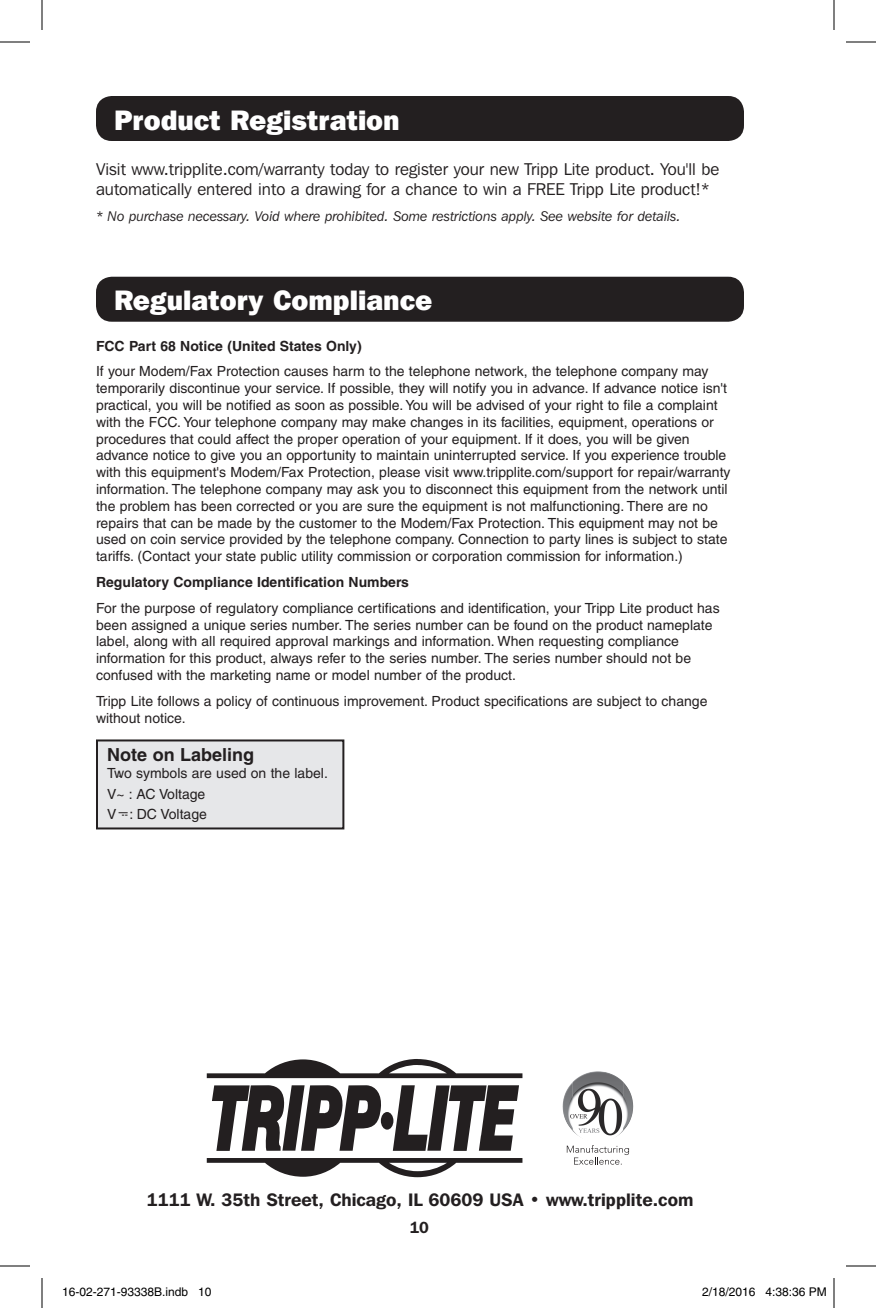
<style>
.page{position:relative;width:876px;height:1308px;background:#fff}
.page>*{position:absolute;margin:0;border:0;box-sizing:border-box;transform-origin:0 0}
.Chapters{font:800 28px "Franklin Gothic IT Cby BT";color:#fff}
.t1{font:600 18px "Franklin Gothic IT Cby BT";color:#231f20}
.t2{font:700 18px "Helvetica";color:#231f20}
.Operation_body_tet{font:17px/20.4px "Franklin Gothic IT Cby BT";color:#231f20}
.t3{font:600 16px "Franklin Gothic IT Cby BT";color:#231f20}
.FCC_notice_text{font:14px/16.8px "Helvetica";color:#231f20}
.Operation_body_tet-2{font:italic 14px "Franklin Gothic IT Cby BT";color:#231f20}
.FCC_notice_text-2{font:700 14px "Helvetica";color:#231f20}
.t4{font:12px "Helvetica";color:#000}
</style>
<div class="page">
<div style="left:97px;top:740px;width:246px;height:88px;background:#e6e7e9"></div>
<div style="left:96px;top:739px;width:248px;height:90px;border:2px solid #231f20"></div>
<svg style="left:119px;top:812px;width:9px;height:4px"></svg>
<div style="left:96px;top:277px;width:648px;height:45px;background:#231f20;border-radius:16px"></div>
<div style="left:381px;top:1112px;width:12px;height:18px;background:#231f20;border-radius:50%"></div>
<svg style="left:212px;top:1085px;width:170px;height:66px"></svg>
<svg style="left:393px;top:1085px;width:126px;height:66px"></svg>
<svg style="left:207px;top:1059px;width:315px;height:19px"></svg>
<svg style="left:207px;top:1158px;width:315px;height:19px"></svg>
<img style="left:573px;top:1071px;width:23px;height:66px">
<img style="left:563px;top:1083px;width:9px;height:43px">
<img style="left:623px;top:1086px;width:10px;height:45px">
<svg style="left:567px;top:1145px;width:62px;height:20px"></svg>
<svg style="left:570px;top:1114px;width:18px;height:5px"></svg>
<div style="left:96px;top:96px;width:648px;height:45px;background:#231f20;border-radius:16px"></div>
<hr style="left:0;top:42px;width:30px;height:1px;background:#000">
<hr style="left:846px;top:42px;width:30px;height:1px;background:#000">
<hr style="left:0;top:1266px;width:30px;height:1px;background:#000">
<hr style="left:846px;top:1266px;width:30px;height:1px;background:#000">
<hr style="left:42px;top:0;width:1px;height:30px;background:#000">
<hr style="left:42px;top:1278px;width:1px;height:30px;background:#000">
<hr style="left:834px;top:0;width:1px;height:30px;background:#000">
<hr style="left:834px;top:1278px;width:1px;height:30px;background:#000">
<div style="left:205px;top:1287px;width:6px;height:10px;border:1px solid #fff;border-radius:50%"></div>
<p class="Chapters" style="left:114px;top:102px;width:287px">Product Registration</p>
<p class="Operation_body_tet" style="left:96px;top:159px;width:625px">Visit www.tripplite.com/warranty today to register your new Tripp Lite product. You'll be automatically entered into a drawing for a chance to win a FREE Tripp Lite product!*</p>
<p class="Operation_body_tet-2" style="left:96px;top:208px;width:586px">* No purchase necessary. Void where prohibited. Some restrictions apply. See website for details.</p>
<p class="Chapters" style="left:114px;top:283px;width:320px">Regulatory Compliance</p>
<p class="FCC_notice_text-2" style="left:96px;top:337px;width:267px">FCC Part 68 Notice (United States Only)</p>
<p class="FCC_notice_text" style="left:96px;top:363px;width:636px">If your Modem/Fax Protection causes harm to the telephone network, the telephone company may temporarily discontinue your service. If possible, they will notify you in advance. If advance notice isn't practical, you will be notified as soon as possible. You will be advised of your right to file a complaint with the FCC. Your telephone company may make changes in its facilities, equipment, operations or procedures that could affect the proper operation of your equipment. If it does, you will be given advance notice to give you an opportunity to maintain uninterrupted service. If you experience trouble with this equipment's Modem/Fax Protection, please visit www.tripplite.com/support for repair/warranty information. The telephone company may ask you to disconnect this equipment from the network until the problem has been corrected or you are sure the equipment is not malfunctioning. There are no repairs that can be made by the customer to the Modem/Fax Protection. This equipment may not be used on coin service provided by the telephone company. Connection to party lines is subject to state tariffs. (Contact your state public utility commission or corporation commission for information.)</p>
<p class="FCC_notice_text-2" style="left:96px;top:573px;width:315px">Regulatory Compliance Identification Numbers</p>
<p class="FCC_notice_text" style="left:96px;top:599px;width:625px">For the purpose of regulatory compliance certifications and identification, your Tripp Lite product has been assigned a unique series number. The series number can be found on the product nameplate label, along with all required approval markings and information. When requesting compliance information for this product, always refer to the series number. The series number should not be confused with the marketing name or model number of the product.</p>
<p class="FCC_notice_text" style="left:96px;top:692px;width:613px">Tripp Lite follows a policy of continuous improvement. Product specifications are subject to change without notice.</p>
<p class="t2" style="left:107px;top:744px;width:149px">Note on Labeling</p>
<p class="FCC_notice_text" style="left:107px;top:765px;width:222px">Two symbols are used on the label.</p>
<p class="FCC_notice_text" style="left:107px;top:785px;width:100px">V~ : AC Voltage</p>
<p class="FCC_notice_text" style="left:107px;top:806px;width:101px">V : DC Voltage</p>
<p class="t1" style="left:147px;top:1189px;width:548px">1111 W. 35th Street, Chicago, IL 60609 USA • www.tripplite.com</p>
<p class="t3" style="left:410px;top:1218px;width:21px">10</p>
<p class="t4" style="left:62px;top:1285px;width:151px">16-02-271-93338B.indb 10</p>
<p class="t4" style="left:702px;top:1285px;width:126px">2/18/2016 4:38:36 PM</p>
</div>
